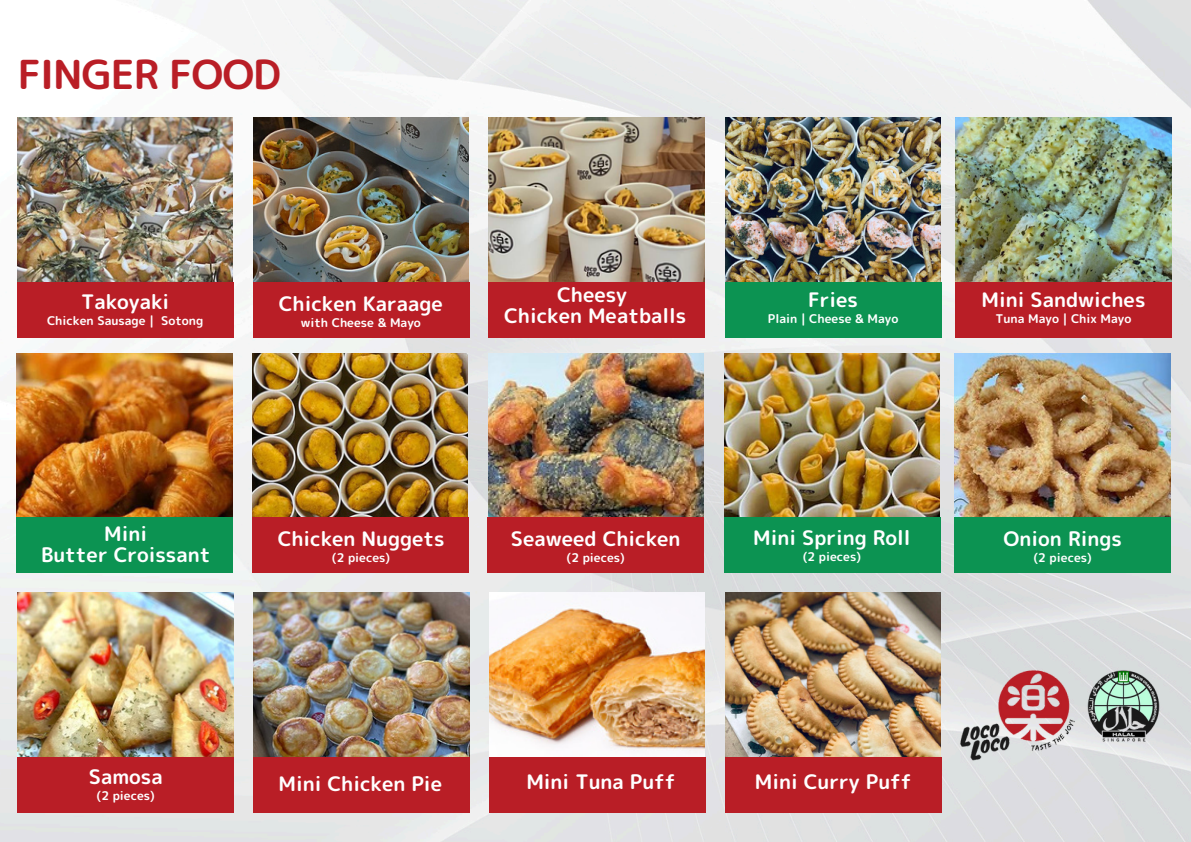
<style>
.page{position:relative;width:1191px;height:842px;background:#fff}
.page>*{position:absolute;margin:0;border:0;box-sizing:border-box;transform-origin:0 0}
.t1{font:40px "rounded mplus 1 p bold";letter-spacing:-.025em;color:#b91e26}
.t2{font:20px/21px "rounded mplus 1 p bold";color:#fff;text-align:center}
.t3{font:12px "rounded mplus 1 p bold";color:#fff}
</style>
<div class="page">
<img style="left:0;top:0;width:1191px;height:841px">
<img style="left:1090px;top:661px;width:80px;height:87px">
<img style="left:953px;top:648px;width:137px;height:137px">
<img style="left:17px;top:118px;width:216px;height:164px">
<div style="left:17px;top:282px;width:217px;height:56px;background:#b91e26"></div>
<img style="left:253px;top:118px;width:216px;height:164px">
<div style="left:253px;top:282px;width:216px;height:56px;background:#b91e26"></div>
<img style="left:489px;top:118px;width:215px;height:164px">
<div style="left:489px;top:282px;width:216px;height:56px;background:#b91e26"></div>
<img style="left:725px;top:118px;width:216px;height:164px">
<div style="left:725px;top:282px;width:216px;height:56px;background:#0c9352"></div>
<img style="left:956px;top:118px;width:215px;height:164px">
<div style="left:955px;top:282px;width:217px;height:56px;background:#b91e26"></div>
<img style="left:17px;top:353px;width:215px;height:164px">
<div style="left:16px;top:517px;width:217px;height:56px;background:#0c9352"></div>
<img style="left:252px;top:353px;width:216px;height:164px">
<div style="left:252px;top:517px;width:217px;height:56px;background:#b91e26"></div>
<img style="left:488px;top:353px;width:216px;height:164px">
<div style="left:488px;top:517px;width:216px;height:56px;background:#b91e26"></div>
<img style="left:724px;top:353px;width:216px;height:164px">
<div style="left:724px;top:517px;width:216px;height:56px;background:#0c9352"></div>
<img style="left:955px;top:353px;width:215px;height:164px">
<div style="left:955px;top:517px;width:216px;height:56px;background:#0c9352"></div>
<img style="left:18px;top:592px;width:215px;height:165px">
<div style="left:17px;top:757px;width:217px;height:56px;background:#b91e26"></div>
<img style="left:254px;top:592px;width:215px;height:165px">
<div style="left:253px;top:757px;width:217px;height:56px;background:#b91e26"></div>
<img style="left:489px;top:592px;width:216px;height:165px">
<div style="left:489px;top:757px;width:216px;height:56px;background:#b91e26"></div>
<img style="left:725px;top:592px;width:216px;height:165px">
<div style="left:725px;top:757px;width:217px;height:56px;background:#b91e26"></div>
<p class="t1" style="left:18px;top:46px;width:265px">FINGER FOOD</p>
<p class="t2" style="left:81px;top:291px;width:90px">Takoyaki</p>
<p class="t3" style="left:47px;top:312px;width:158px">Chicken Sausage | Sotong</p>
<h2 class="t2" style="left:279px;top:292px;width:165px">Chicken Karaage</h2>
<p class="t3" style="left:301px;top:314px;width:122px">with Cheese &amp; Mayo</p>
<h2 class="t2" style="left:504px;top:284px;width:184px">Cheesy<br>Chicken Meatballs</h2>
<p class="t2" style="left:982px;top:288px;width:165px">Mini Sandwiches</p>
<h2 class="t2" style="left:808px;top:288px;width:51px">Fries</h2>
<p class="t3" style="left:768px;top:309px;width:132px">Plain | Cheese &amp; Mayo</p>
<p class="t3" style="left:996px;top:309px;width:138px">Tuna Mayo | Chix Mayo</p>
<h2 class="t2" style="left:41px;top:523px;width:171px">Mini<br>Butter Croissant</h2>
<p class="t2" style="left:278px;top:527px;width:168px">Chicken Nuggets</p>
<p class="t3" style="left:332px;top:548px;width:60px">(2 pieces)</p>
<h2 class="t2" style="left:511px;top:527px;width:171px">Seaweed Chicken</h2>
<h2 class="t3" style="left:567px;top:548px;width:60px">(2 pieces)</h2>
<p class="t2" style="left:753px;top:526px;width:159px">Mini Spring Roll</p>
<p class="t3" style="left:803px;top:547px;width:60px">(2 pieces)</p>
<p class="t2" style="left:1004px;top:527px;width:120px">Onion Rings</p>
<p class="t3" style="left:1034px;top:548px;width:60px">(2 pieces)</p>
<p class="t2" style="left:89px;top:766px;width:75px">Samosa</p>
<p class="t3" style="left:97px;top:787px;width:60px">(2 pieces)</p>
<h2 class="t2" style="left:279px;top:773px;width:165px">Mini Chicken Pie</h2>
<h2 class="t2" style="left:526px;top:770px;width:151px">Mini Tuna Puff</h2>
<p class="t2" style="left:755px;top:770px;width:158px">Mini Curry Puff</p>
</div>
